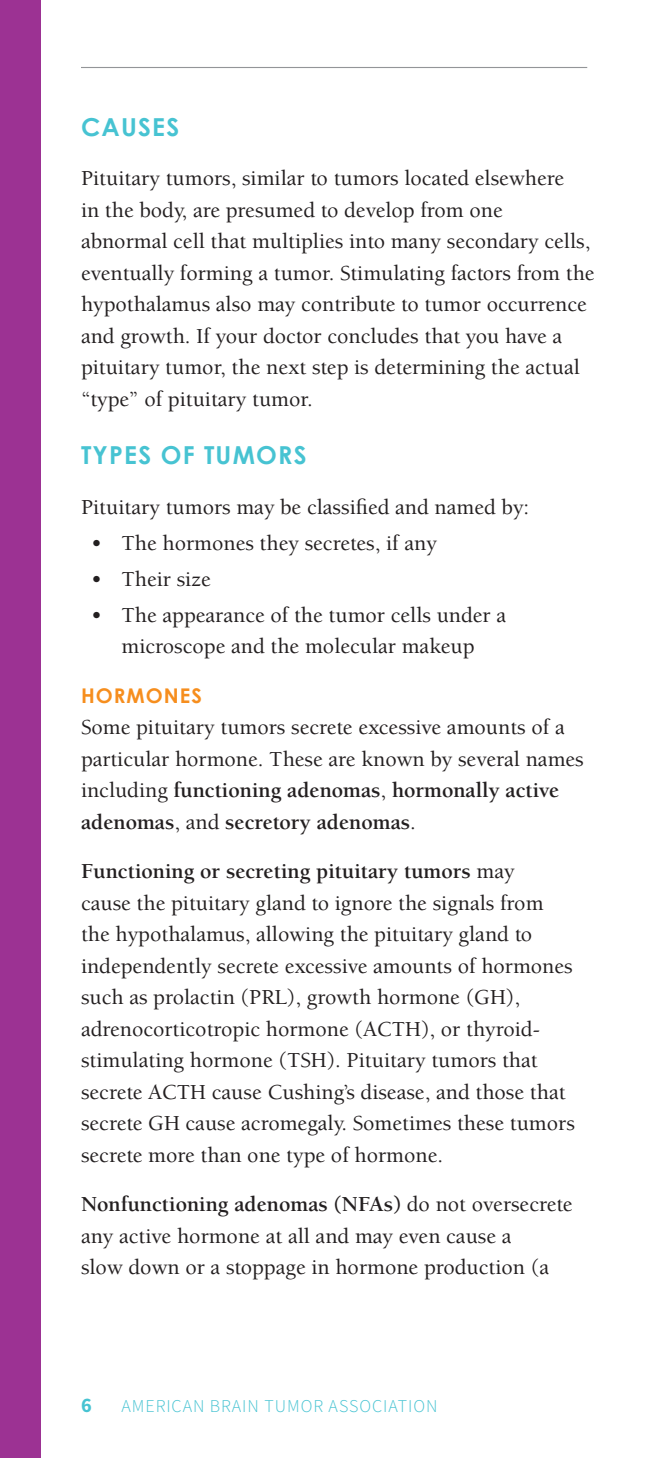
<style>
.page{position:relative;width:648px;height:1458px;background:#fff}
.page>*{position:absolute;margin:0;border:0;box-sizing:border-box;transform-origin:0 0}
.subhead_1{font:700 24.75px "Century Gothic";letter-spacing:.05em;color:#47c3d2}
.body_text_p8_before{font:500 22.05px/31.5px "Berkeley Pro";color:#231f20}
.body_text_0p_before{font:500 22.05px/31.5px "Berkeley Pro";color:#231f20}
.subhead_2{font:700 20.25px "Century Gothic";letter-spacing:.05em;color:#f68e1e}
.t1{font:20.25px "Source Sans Variable";color:#47c3d2}
.t2{font:18px "Source Sans Variable";letter-spacing:.05em;color:#47c3d2}
.s1{font-weight:700}
</style>
<div class="page">
<hr style="left:81px;top:67px;width:506px;height:1px;background:#939598">
<div style="left:0;top:0;width:40px;height:1458px;background:#9c3293"></div>
<p class="subhead_1" style="left:81px;top:108px;width:100px">CAUSES</p>
<p class="body_text_0p_before" style="left:81px;top:162px;width:515px">Pituitary tumors, similar to tumors located elsewhere<br>in the body, are presumed to develop from one abnormal cell that multiplies into many secondary cells, eventually forming a tumor. Stimulating factors from the hypothalamus also may contribute to tumor occurrence and growth. If your doctor concludes that you have a pituitary tumor, the next step is determining the actual “type” of pituitary tumor.</p>
<p class="subhead_1" style="left:81px;top:436px;width:227px">TYPES OF TUMORS</p>
<p class="body_text_0p_before" style="left:81px;top:491px;width:450px">Pituitary tumors may be classified and named by:</p>
<p class="body_text_p8_before" style="left:91px;top:527px;width:347px">• The hormones they secretes, if any</p>
<p class="body_text_p8_before" style="left:91px;top:563px;width:121px">• Their size</p>
<p class="body_text_p8_before" style="left:91px;top:599px;width:417px;text-align:center">• The appearance of the tumor cells under a microscope and the molecular makeup</p>
<p class="subhead_2" style="left:81px;top:680px;width:122px">HORMONES</p>
<p class="body_text_p8_before" style="left:81px;top:711px;width:504px">Some pituitary tumors secrete excessive amounts of a particular hormone. These are known by several names including <span class="s1">functioning adenomas</span>, <span class="s1">hormonally active adenomas</span>, and <span class="s1">secretory adenomas</span>.</p>
<p class="body_text_p8_before" style="left:81px;top:855px;width:495px"><span class="s1">Functioning or secreting pituitary tumors</span> may<br>cause the pituitary gland to ignore the signals from the hypothalamus, allowing the pituitary gland to independently secrete excessive amounts of hormones such as prolactin (PRL), growth hormone (GH), adrenocorticotropic hormone (ACTH), or thyroid&shy;stimulating hormone (TSH). Pituitary tumors that secrete ACTH cause Cushing’s disease, and those that secrete GH cause acromegaly. Sometimes these tumors secrete more than one type of hormone.</p>
<p class="body_text_p8_before" style="left:81px;top:1188px;width:493px"><span class="s1">Nonfunctioning adenomas (NFAs)</span> do not oversecrete any active hormone at all and may even cause a<br>slow down or a stoppage in hormone production (a</p>
<p class="t1" style="left:81px;top:1393px;width:12px">6</p>
<p class="t2" style="left:122px;top:1395px;width:318px">AMERICAN BRAIN TUMOR ASSOCIATION</p>
</div>
